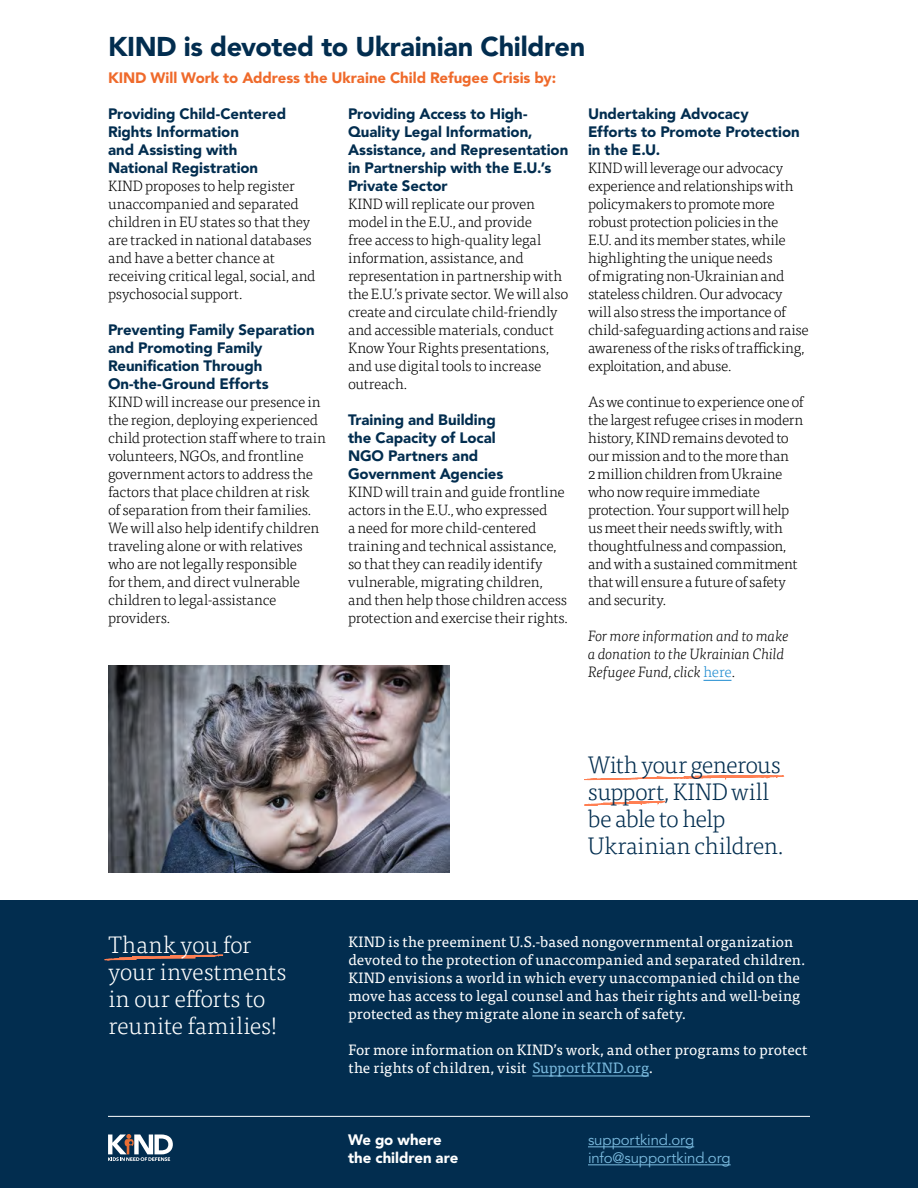
<style>
.page{position:relative;width:918px;height:1188px;background:#fff}
.page>*{position:absolute;margin:0;border:0;box-sizing:border-box;transform-origin:0 0}
.t1{font:900 27px "Avenir LT Std";letter-spacing:-.015em;color:#022d4f}
.t2{font:300 24px/27px "Tisa OT";letter-spacing:-.025em;color:#022d4f}
.t3{font:300 24px/27px "Tisa OT";letter-spacing:-.01em;color:#fff}
.t4{font:300 15px/18px "Tisa OT";letter-spacing:-.02em;color:#000}
.t5{font:900 15px/18px "Avenir LT Std";color:#022d4f}
.t6{font:15px/18px "Tisa OT";letter-spacing:.005em;color:#fff}
.t7{font:italic 300 15px/18px "Tisa OT";letter-spacing:-.02em;color:#000}
.t8{font:900 15px "Avenir LT Std";letter-spacing:-.005em;color:#ef6a2b}
.t9{font:15px/18px "Avenir LT Std";letter-spacing:-.01em;color:#7bbbdf}
.t10{font:900 15px/18px "Avenir LT Std";color:#fff}
.s1{font-style:normal;color:#1e8bd0}
.s2{font-style:normal}
.s3{color:#7bbbdf}
</style>
<div class="page">
<img style="left:108px;top:666px;width:342px;height:207px">
<div style="left:0;top:900px;width:918px;height:288px;background:#022d4f"></div>
<svg style="left:108px;top:1134px;width:65px;height:27px"></svg>
<hr style="left:588px;top:1146px;width:106px;height:1px;background:#7bbbdf">
<hr style="left:588px;top:1164px;width:143px;height:1px;background:#7bbbdf">
<hr style="left:108px;top:1116px;width:702px;height:1px;background:#fff">
<svg style="left:704px;top:680px;width:27px;height:1px"></svg>
<hr style="left:532px;top:1075px;width:117px;height:1px;background:#7bbbdf">
<svg style="left:104px;top:954px;width:120px;height:7px"></svg>
<svg style="left:584px;top:775px;width:201px;height:6px"></svg>
<svg style="left:584px;top:800px;width:82px;height:6px"></svg>
<h1 class="t1" style="left:108px;top:31px;width:479px">KIND is devoted to Ukrainian Children</h1>
<p class="t8" style="left:108px;top:69px;width:450px">KIND Will Work to Address the Ukraine Child Refugee Crisis by:</p>
<p class="t5" style="left:108px;top:105px;width:180px">Providing Child-Centered<br>Rights Information<br>and Assisting with<br>National Registration</p>
<p class="t4" style="left:108px;top:177px;width:209px">KIND proposes to help register unaccompanied and separated children in EU states so that they are tracked in national databases and have a better chance at receiving critical legal, social, and psychosocial support.</p>
<p class="t5" style="left:108px;top:321px;width:208px">Preventing Family Separation and Promoting Family<br>Reunification Through<br>On-the-Ground Efforts</p>
<p class="t4" style="left:108px;top:393px;width:220px">KIND will increase our presence in the region, deploying experienced child protection staff where to train volunteers, NGOs, and frontline government actors to address the factors that place children at risk<br>of separation from their families.<br>We will also help identify children traveling alone or with relatives who are not legally responsible<br>for them, and direct vulnerable children to legal-assistance providers.</p>
<p class="t5" style="left:348px;top:105px;width:222px">Providing Access to High-<br>Quality Legal Information,<br>Assistance, and Representation in Partnership with the E.U.’s<br>Private Sector</p>
<p class="t4" style="left:348px;top:195px;width:222px">KIND will replicate our proven model in the E.U., and provide<br>free access to high-quality legal information, assistance, and representation in partnership with the E.U.’s private sector. We will also create and circulate child-friendly and accessible materials, conduct<br>Know Your Rights presentations, and use digital tools to increase outreach.</p>
<p class="t5" style="left:348px;top:411px;width:157px">Training and Building the Capacity of Local<br>NGO Partners and<br>Government Agencies</p>
<p class="t4" style="left:348px;top:483px;width:222px">KIND will train and guide frontline actors in the E.U., who expressed<br>a need for more child-centered training and technical assistance, so that they can readily identify vulnerable, migrating children, and then help those children access protection and exercise their rights.</p>
<p class="t5" style="left:588px;top:105px;width:213px">Undertaking Advocacy<br>Efforts to Promote Protection in the E.U.</p>
<p class="t4" style="left:588px;top:159px;width:222px">KIND will leverage our advocacy experience and relationships with policymakers to promote more robust protection policies in the<br>E.U. and its member states, while highlighting the unique needs<br>of migrating non-Ukrainian and stateless children. Our advocacy will also stress the importance of child-safeguarding actions and raise awareness of the risks of trafficking, exploitation, and abuse.</p>
<p class="t4" style="left:588px;top:393px;width:217px">As we continue to experience one of the largest refugee crises in modern history, KIND remains devoted to our mission and to the more than<br>2 million children from Ukraine who now require immediate protection. Your support will help us meet their needs swiftly, with thoughtfulness and compassion, and with a sustained commitment that will ensure a future of safety and security.</p>
<p class="t7" style="left:588px;top:627px;width:202px">For more information and to make a donation to the Ukrainian Child<br>Refugee Fund, click <span class="s1">here</span><span class="s2">.</span></p>
<h2 class="t3" style="left:108px;top:932px;width:180px">Thank you for your investments in our efforts to reunite families!</h2>
<h2 class="t2" style="left:588px;top:752px;width:197px">With your generous support, KIND will be able to help<br>Ukrainian children.</h2>
<p class="t6" style="left:348px;top:933px;width:458px">KIND is the preeminent U.S.-based nongovernmental organization devoted to the protection of unaccompanied and separated children.<br>KIND envisions a world in which every unaccompanied child on the move has access to legal counsel and has their rights and well-being protected as they migrate alone in search of safety.</p>
<p class="t6" style="left:348px;top:1041px;width:461px">For more information on KIND’s work, and other programs to protect the rights of children, visit <span class="s3">SupportKIND.org</span>.</p>
<p class="t10" style="left:348px;top:1131px;width:112px">We go where the children are</p>
<p class="t9" style="left:588px;top:1132px;width:144px">supportkind.org info@supportkind.org</p>
</div>
